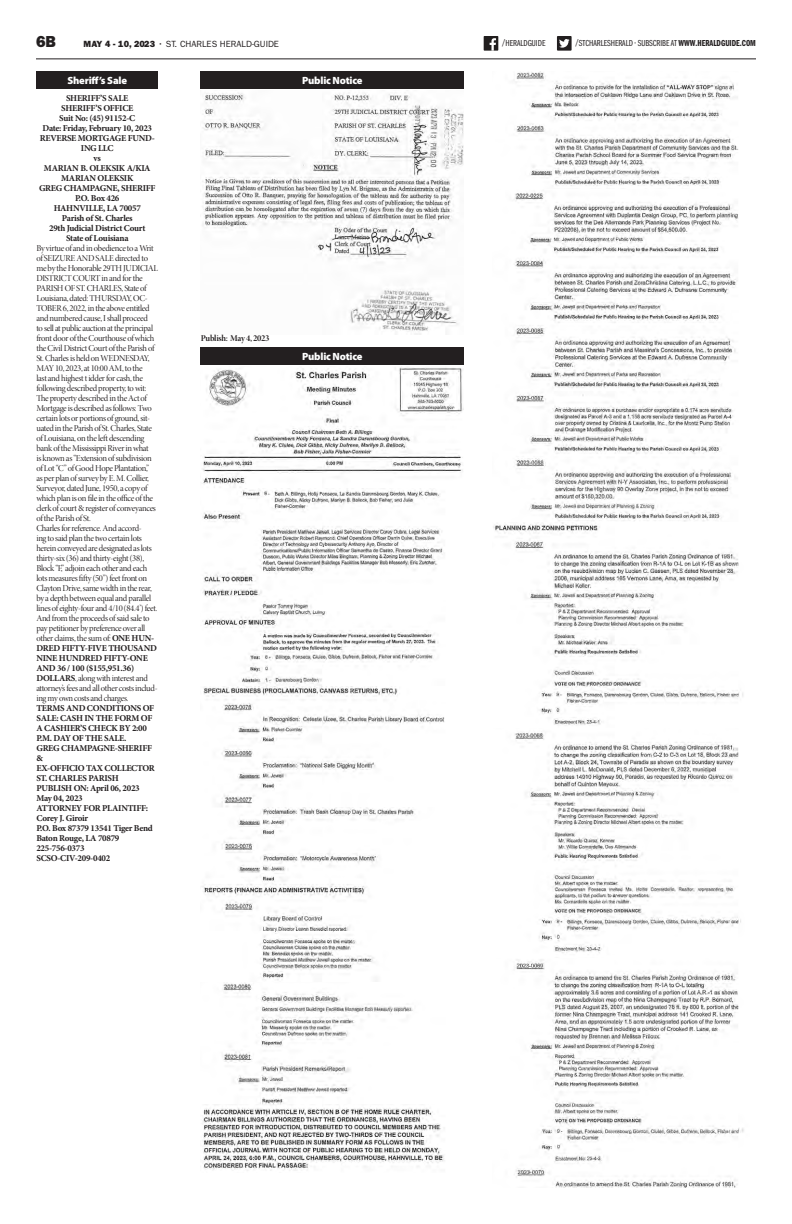
<style>
.page{position:relative;width:792px;height:1224px;background:#fff}
.page>*{position:absolute;margin:0;border:0;box-sizing:border-box;transform-origin:0 0}
.t1{font:16px "ITC Franklin Gothic Std Hvy";color:#231f20}
.t2{font:900 10.5px "Myriad Pro";letter-spacing:-.02em;color:#fff}
.t3{font:9px/10px "Minion Pro Disp";letter-spacing:-.035em;color:#231f20}
.t4{font:700 9px/10px "Minion Pro";letter-spacing:-.03em;color:#231f20}
.t5{font:9px "ITC Franklin Gothic Std Bk Cp";color:#231f20}
.t6{font:9px "ITC Franklin Gothic Std";color:#231f20}
.t7{font:9px "Minion Pro Bold Disp";letter-spacing:-.03em;color:#231f20}
.s1{font-family:"ITC Franklin Gothic Std Hvy"}
.s2{font-family:"ITC Franklin Gothic Std Dm Cp"}
.s3{font-family:"Minion Pro";font-weight:700}
</style>
<div class="page">
<div style="left:484px;top:36px;width:14px;height:15px;background:#211e1e"></div>
<svg style="left:490px;top:38px;width:6px;height:13px"></svg>
<div style="left:557px;top:36px;width:15px;height:15px;background:#231f20"></div>
<svg style="left:559px;top:39px;width:11px;height:9px"></svg>
<hr style="left:36px;top:58px;width:720px;height:1px;background:#231f20">
<div style="left:201px;top:71px;width:263px;height:18px;background:#231f20"></div>
<img style="left:202px;top:93px;width:262px;height:242px">
<div style="left:201px;top:347px;width:263px;height:18px;background:#231f20"></div>
<img style="left:202px;top:367px;width:262px;height:319px">
<svg style="left:203px;top:983px;width:242px;height:188px"></svg>
<img style="left:513px;top:71px;width:226px;height:115px">
<svg style="left:515px;top:193px;width:223px;height:330px"></svg>
<svg style="left:493px;top:523px;width:250px;height:202px"></svg>
<img style="left:515px;top:732px;width:226px;height:221px">
<svg style="left:516px;top:959px;width:228px;height:229px"></svg>
<div style="left:36px;top:71px;width:122px;height:18px;background:#231f20"></div>
<h1 class="t1" style="left:36px;top:32px;width:22px">6B</h1>
<p class="t6" style="left:84px;top:39px;width:197px"><span class="s1">MAY 4 - 10, 2023</span> • ST. CHARLES HERALD-GUIDE</p>
<p class="t5" style="left:502px;top:38px;width:45px">/HERALDGUIDE</p>
<p class="t5" style="left:575px;top:39px;width:182px">/STCHARLESHERALD • SUBSCRIBE AT <span class="s2">WWW.HERALDGUIDE.COM</span></p>
<p class="t2" style="left:302px;top:73px;width:62px">Public Notice</p>
<p class="t2" style="left:68px;top:73px;width:61px">Sheriff’s Sale</p>
<p class="t4" style="left:39px;top:93px;width:118px;text-align:center">SHERIFF’S SALE<br>SHERIFF’S OFFICE<br>Suit No: (45) 91152-C<br>Date: Friday, February 10, 2023<br>REVERSE MORTGAGE FUND-<br>ING LLC<br>vs<br>MARIAN B. OLEKSIK A/KIA<br>MARIAN OLEKSIK<br>GREG CHAMPAGNE, SHERIFF<br>P.O. Box 426<br>HAHNVILLE, LA 70057<br>Parish of St. Charles<br>29th Judicial District Court<br>State of Louisiana</p>
<p class="t3" style="left:36px;top:243px;width:123px">By virtue of and in obedience to a Writ of SEIZURE AND SALE directed to me by the Honorable 29TH JUDICIAL DISTRICT COURT in and for the PARISH OF ST. CHARLES, State of Louisiana, dated: THURSDAY, OC-TOBER 6, 2022, in the above entitled and numbered cause, I shall proceed<br>to sell at public auction at the principal front door of the Courthouse of which the Civil District Court of the Parish of St. Charles is held on WEDNESDAY, MAY 10, 2023, at 10:00 AM, to the<br>last and highest t idder for cash, the following described property, to wit:<br>The property described in the Act of Mortgage is described as follows: Two certain lots or portions of ground, sit&shy;uated in the Parish of St. Charles, State of Louisiana, on the left descending bank of the Mississippi River in what<br>is known as “Extension of subdivision of Lot “C” of Good Hope Plantation,”<br>as per plan of survey by E. M. Collier, Surveyor, dated June, 1950, a copy of which plan is on file in the office of the clerk of court &amp; register of conveyances of the Parish of St.<br>Charles for reference. And accord-<br>ing to said plan the two certain lots herein conveyed are designated as lots thirty-six (36) and thirty-eight (38), Block “F,” adjoin each other and each lots measures fifty (50”) feet front on Clayton Drive, same width in the rear, by a depth between equal and parallel lines of eighty-four and 4/10 (84.4’) feet.<br>And from the proceeds of said sale to pay petitioner by preference over all other claims, the sum of: <span class="s3">ONE HUN-</span></p>
<p class="t4" style="left:36px;top:643px;width:122px">DRED FIFTY-FIVE THOUSAND<br>NINE HUNDRED FIFTY-ONE<br>AND 36 / 100 ($155,951.36)</p>
<p class="t3" style="left:36px;top:673px;width:123px"><span class="s3">DOLLARS</span>, along with interest and attorney’s fees and all other costs includ&shy;ing my own costs and charges.</p>
<p class="t4" style="left:36px;top:703px;width:120px">TERMS AND CONDITIONS OF<br>SALE: CASH IN THE FORM OF<br>A CASHIER’S CHECK BY 2:00<br>P.M. DAY OF THE SALE.<br>GREG CHAMPAGNE-SHERIFF &amp;<br>EX-OFFICIO TAX COLLECTOR<br>ST. CHARLES PARISH<br>PUBLISH ON: April 06, 2023<br>May 04, 2023<br>ATTORNEY FOR PLAINTIFF:<br>Corey J. Giroir<br>P.O. Box 87379 13541 Tiger Bend<br>Baton Rouge, LA 70879<br>225-756-0373<br>SCSO-CIV-209-0402</p>
<p class="t7" style="left:201px;top:332px;width:70px">Publish: May 4, 2023</p>
<p class="t2" style="left:302px;top:350px;width:62px">Public Notice</p>
</div>
